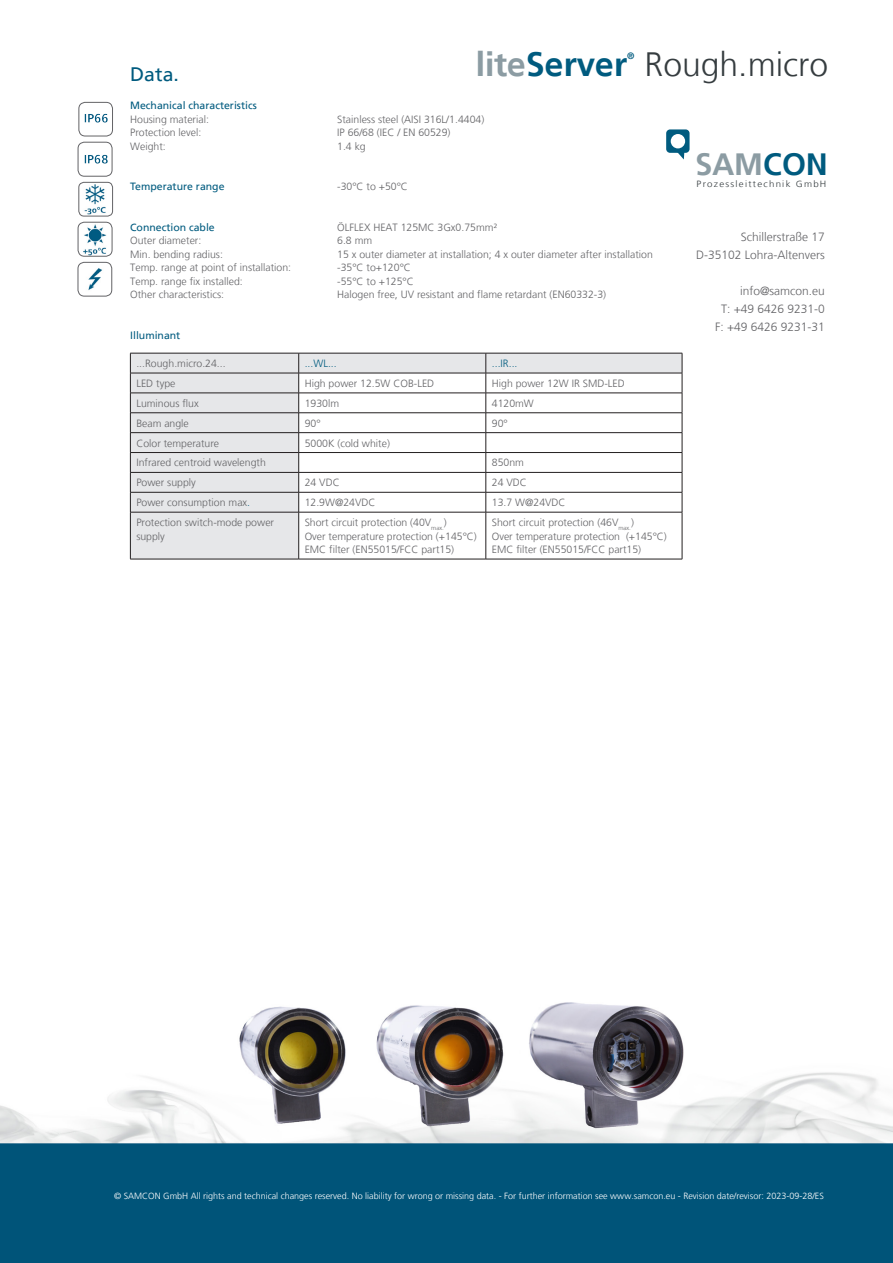
<style>
.page{position:relative;width:893px;height:1263px;background:#fff}
.page>*{position:absolute;margin:0;border:0;box-sizing:border-box;transform-origin:0 0}
.t1{font:300 33.75px "Frutiger LT";color:#363d40}
.t2{font:700 33.75px "Frutiger Linotype";color:#005b7f}
.t3{font:700 30.75px "Frutiger Linotype";color:#8c9ca3}
.t4{font:19.5px "Frutiger LT";color:#005b7f}
.t5{font:300 12px "Frutiger LT";color:#636366}
.t6{font:300 10.5px/13.5px "Frutiger LT";color:#636366}
.t7{font:10.5px "Frutiger LT";color:#005b7f}
.t8{font:300 10.5px "Frutiger LT";color:#005b7f}
.t9{font:700 9.15px "Frutiger Linotype";color:#005b7f}
.t10{font:300 9px "Frutiger LT";color:#fff}
.t11{font:300 9px "Frutiger LT";letter-spacing:.13em;color:#363d40;scale:1.07 1}
.s1{color:#8c9ca3}
.s2{color:#005b7f}
</style>
<div class="page">
<img style="left:0;top:1002px;width:893px;height:261px">
<div style="left:666px;top:129px;width:23px;height:24px;background:#005b7f;border-radius:4px"></div>
<svg style="left:676px;top:152px;width:8px;height:7px"></svg>
<div style="left:671px;top:134px;width:14px;height:14px;background:#fff;border-radius:50%"></div>
<img style="left:79px;top:142px;width:33px;height:33px">
<div style="left:78px;top:142px;width:34px;height:34px;border:1px solid #636366;border-radius:6px"></div>
<img style="left:78px;top:262px;width:33px;height:33px">
<div style="left:78px;top:262px;width:34px;height:34px;border:1px solid #636366;border-radius:6px"></div>
<img style="left:79px;top:182px;width:34px;height:33px">
<div style="left:79px;top:182px;width:34px;height:34px;border:1px solid #636366;border-radius:5px"></div>
<img style="left:78px;top:222px;width:34px;height:34px">
<div style="left:78px;top:222px;width:34px;height:34px;border:1px solid #636366;border-radius:6px"></div>
<img style="left:79px;top:102px;width:33px;height:33px">
<div style="left:79px;top:102px;width:34px;height:34px;border:1px solid #636366;border-radius:6px"></div>
<svg style="left:131px;top:354px;width:551px;height:205px"></svg>
<hr style="left:130px;top:353px;width:169px;height:1px;background:#231f20">
<hr style="left:299px;top:353px;width:187px;height:1px;background:#231f20">
<hr style="left:486px;top:353px;width:196px;height:1px;background:#231f20">
<hr style="left:130px;top:373px;width:169px;height:1px;background:#231f20">
<hr style="left:299px;top:373px;width:187px;height:1px;background:#231f20">
<hr style="left:486px;top:373px;width:196px;height:1px;background:#231f20">
<hr style="left:130px;top:393px;width:169px;height:1px;background:#231f20">
<hr style="left:299px;top:393px;width:187px;height:1px;background:#231f20">
<hr style="left:486px;top:393px;width:196px;height:1px;background:#231f20">
<hr style="left:130px;top:412px;width:169px;height:1px;background:#231f20">
<hr style="left:299px;top:412px;width:187px;height:1px;background:#231f20">
<hr style="left:486px;top:412px;width:196px;height:1px;background:#231f20">
<hr style="left:130px;top:432px;width:169px;height:1px;background:#231f20">
<hr style="left:299px;top:432px;width:187px;height:1px;background:#231f20">
<hr style="left:486px;top:432px;width:196px;height:1px;background:#231f20">
<hr style="left:130px;top:452px;width:169px;height:1px;background:#231f20">
<hr style="left:299px;top:452px;width:187px;height:1px;background:#231f20">
<hr style="left:486px;top:452px;width:196px;height:1px;background:#231f20">
<hr style="left:130px;top:472px;width:169px;height:1px;background:#231f20">
<hr style="left:299px;top:472px;width:187px;height:1px;background:#231f20">
<hr style="left:486px;top:472px;width:196px;height:1px;background:#231f20">
<hr style="left:130px;top:492px;width:169px;height:1px;background:#231f20">
<svg style="left:130px;top:353px;width:1px;height:159px"></svg>
<hr style="left:299px;top:492px;width:187px;height:1px;background:#231f20">
<svg style="left:298px;top:353px;width:1px;height:159px"></svg>
<hr style="left:486px;top:492px;width:196px;height:1px;background:#231f20">
<svg style="left:486px;top:353px;width:1px;height:159px"></svg>
<svg style="left:682px;top:353px;width:1px;height:159px"></svg>
<hr style="left:130px;top:512px;width:169px;height:1px;background:#231f20">
<hr style="left:130px;top:512px;width:1px;height:47px;background:#231f20">
<hr style="left:299px;top:512px;width:187px;height:1px;background:#231f20">
<hr style="left:298px;top:512px;width:1px;height:47px;background:#231f20">
<hr style="left:486px;top:512px;width:196px;height:1px;background:#231f20">
<hr style="left:486px;top:512px;width:1px;height:47px;background:#231f20">
<hr style="left:682px;top:512px;width:1px;height:47px;background:#231f20">
<hr style="left:130px;top:559px;width:169px;height:1px;background:#231f20">
<hr style="left:299px;top:559px;width:187px;height:1px;background:#231f20">
<hr style="left:486px;top:559px;width:196px;height:1px;background:#231f20">
<p class="t2" style="left:475px;top:44px;width:153px"><span class="s1">lite</span>Server</p>
<p class="t9" style="left:627px;top:51px;width:9px">®</p>
<p class="t1" style="left:645px;top:45px;width:185px">Rough.micro</p>
<p class="t4" style="left:130px;top:63px;width:50px">Data.</p>
<p class="t7" style="left:130px;top:99px;width:128px">Mechanical characteristics</p>
<p class="t6" style="left:130px;top:113px;width:80px">Housing material:</p>
<p class="t6" style="left:337px;top:113px;width:149px">Stainless steel (AISI 316L/1.4404)</p>
<p class="t6" style="left:130px;top:126px;width:73px">Protection level:</p>
<p class="t6" style="left:337px;top:126px;width:115px">IP 66/68 (IEC / EN 60529)</p>
<p class="t6" style="left:130px;top:140px;width:37px">Weight:</p>
<p class="t6" style="left:337px;top:140px;width:30px">1.4 kg</p>
<p class="t7" style="left:130px;top:180px;width:96px">Temperature range</p>
<p class="t6" style="left:337px;top:180px;width:72px">-30°C to +50°C</p>
<p class="t7" style="left:130px;top:221px;width:86px">Connection cable</p>
<p class="t6" style="left:337px;top:221px;width:162px">ÖLFLEX HEAT 125MC 3Gx0.75mm²</p>
<p class="t6" style="left:130px;top:234px;width:73px">Outer diameter:</p>
<p class="t6" style="left:337px;top:234px;width:37px">6.8 mm</p>
<p class="t6" style="left:130px;top:248px;width:94px">Min. bending radius:</p>
<p class="t6" style="left:337px;top:248px;width:317px">15 x outer diameter at installation; 4 x outer diameter after installation</p>
<p class="t6" style="left:130px;top:261px;width:163px">Temp. range at point of installation:</p>
<p class="t6" style="left:337px;top:261px;width:75px">-35°C to+120°C</p>
<p class="t6" style="left:130px;top:275px;width:114px">Temp. range fix installed:</p>
<p class="t6" style="left:337px;top:275px;width:78px">-55°C to +125°C</p>
<p class="t6" style="left:130px;top:288px;width:95px">Other characteristics:</p>
<p class="t6" style="left:337px;top:288px;width:270px">Halogen free, UV resistant and flame retardant (EN60332-3)</p>
<p class="t7" style="left:130px;top:329px;width:52px">Illuminant</p>
<p class="t6" style="left:136px;top:357px;width:91px">...Rough.micro.24...</p>
<p class="t8" style="left:305px;top:357px;width:34px">...WL...</p>
<p class="t8" style="left:492px;top:357px;width:27px">...IR...</p>
<p class="t6" style="left:136px;top:377px;width:41px">LED type</p>
<p class="t6" style="left:305px;top:377px;width:131px">High power 12.5W COB-LED</p>
<p class="t6" style="left:492px;top:377px;width:135px">High power 12W IR SMD-LED</p>
<p class="t6" style="left:136px;top:397px;width:64px">Luminous flux</p>
<p class="t6" style="left:305px;top:397px;width:36px">1930lm</p>
<p class="t6" style="left:492px;top:397px;width:44px">4120mW</p>
<p class="t6" style="left:136px;top:416px;width:54px">Beam angle</p>
<p class="t6" style="left:305px;top:416px;width:17px">90°</p>
<p class="t6" style="left:492px;top:416px;width:17px">90°</p>
<p class="t6" style="left:136px;top:436px;width:84px">Color temperature</p>
<p class="t6" style="left:305px;top:436px;width:87px">5000K (cold white)</p>
<p class="t6" style="left:136px;top:456px;width:131px">Infrared centroid wavelength</p>
<p class="t6" style="left:492px;top:456px;width:34px">850nm</p>
<p class="t6" style="left:136px;top:476px;width:61px">Power supply</p>
<p class="t6" style="left:305px;top:476px;width:37px">24 VDC</p>
<p class="t6" style="left:492px;top:476px;width:37px">24 VDC</p>
<p class="t6" style="left:136px;top:496px;width:115px">Power consumption max<span class="s2">.</span></p>
<p class="t6" style="left:305px;top:496px;width:72px">12.9W@24VDC</p>
<p class="t6" style="left:492px;top:496px;width:75px">13.7 W@24VDC</p>
<p class="t6" style="left:136px;top:516px;width:139px">Protection switch-mode power supply</p>
<p class="t6" style="left:305px;top:516px;width:144px">Short circuit protection (40V<sub>max.</sub>)</p>
<p class="t3" style="left:695px;top:146px;width:135px">SAM<span class="s2">CON</span></p>
<p class="t11" style="left:697px;top:179px;width:123px">Prozessleittechnik GmbH</p>
<p class="t5" style="left:741px;top:230px;width:85px">Schillerstraße 17</p>
<p class="t5" style="left:696px;top:248px;width:130px">D-35102 Lohra-Altenvers</p>
<p class="t5" style="left:740px;top:284px;width:86px">info@samcon.eu</p>
<p class="t5" style="left:721px;top:302px;width:105px">T: +49 6426 9231-0</p>
<p class="t5" style="left:715px;top:320px;width:111px">F: +49 6426 9231-31</p>
<p class="t6" style="left:492px;top:516px;width:144px">Short circuit protection (46V<sub>max.</sub>)</p>
<p class="t6" style="left:492px;top:529px;width:177px">Over temperature protection (+145°C)</p>
<p class="t6" style="left:492px;top:543px;width:151px">EMC filter (EN55015/FCC part15)</p>
<p class="t6" style="left:305px;top:529px;width:174px">Over temperature protection (+145°C)</p>
<p class="t6" style="left:305px;top:543px;width:151px">EMC filter (EN55015/FCC part15)</p>
<p class="t10" style="left:114px;top:1191px;width:711px">© SAMCON GmbH All rights and technical changes reserved. No liability for wrong or missing data. - For further information see www.samcon.eu - Revision date/revisor: 2023-09-28/ES</p>
</div>
